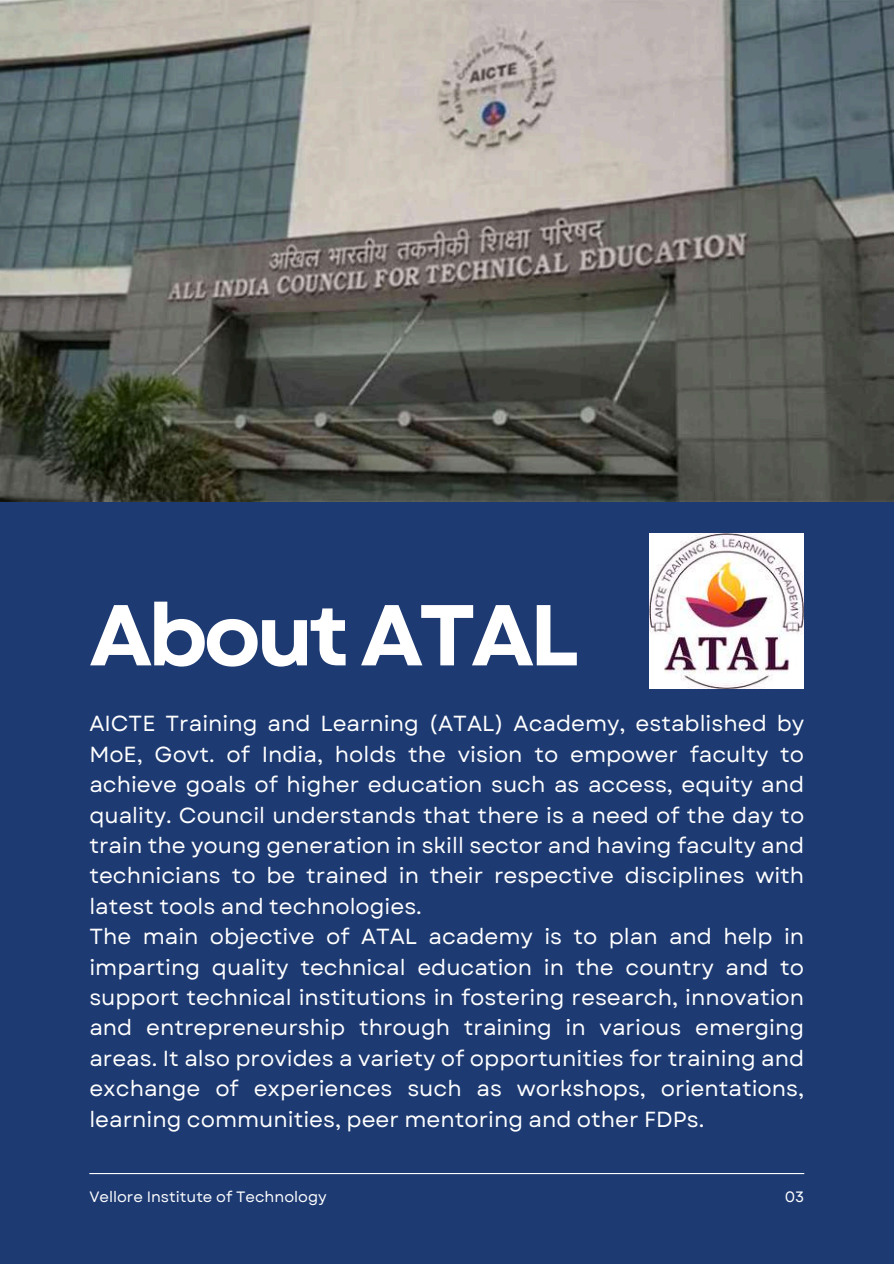
<style>
.page{position:relative;width:894px;height:1264px;background:#fff}
.page>*{position:absolute;margin:0;border:0;box-sizing:border-box;transform-origin:0 0}
.t1{font:700 86.1px "Garet";letter-spacing:-.055em;color:#fff}
.t2{font:21.75px/30.3px "Garet";color:#fff}
.t3{font:15px "Garet";color:#fff}
</style>
<div class="page">
<div style="left:0;top:0;width:893px;height:1263px;background:#1d3a72"></div>
<hr style="left:89px;top:1172px;width:715px;height:2px;background:#fff">
<img style="left:0;top:0;width:893px;height:502px">
<img style="left:649px;top:534px;width:154px;height:154px">
<h1 class="t1" style="left:89px;top:573px;width:491px">About ATAL</h1>
<p class="t2" style="left:89px;top:708px;width:716px">AICTE Training and Learning (ATAL) Academy, established by MoE, Govt. of India, holds the vision to empower faculty to achieve goals of higher education such as access, equity and quality. Council understands that there is a need of the day to train the young generation in skill sector and having faculty and technicians to be trained in their respective disciplines with latest tools and technologies.<br>The main objective of ATAL academy is to plan and help in imparting quality technical education in the country and to support technical institutions in fostering research, innovation and entrepreneurship through training in various emerging areas. It also provides a variety of opportunities for training and exchange of experiences such as workshops, orientations, learning communities, peer mentoring and other FDPs.</p>
<p class="t3" style="left:89px;top:1185px;width:239px">Vellore Institute of Technology</p>
<p class="t3" style="left:784px;top:1185px;width:21px">03</p>
</div>
